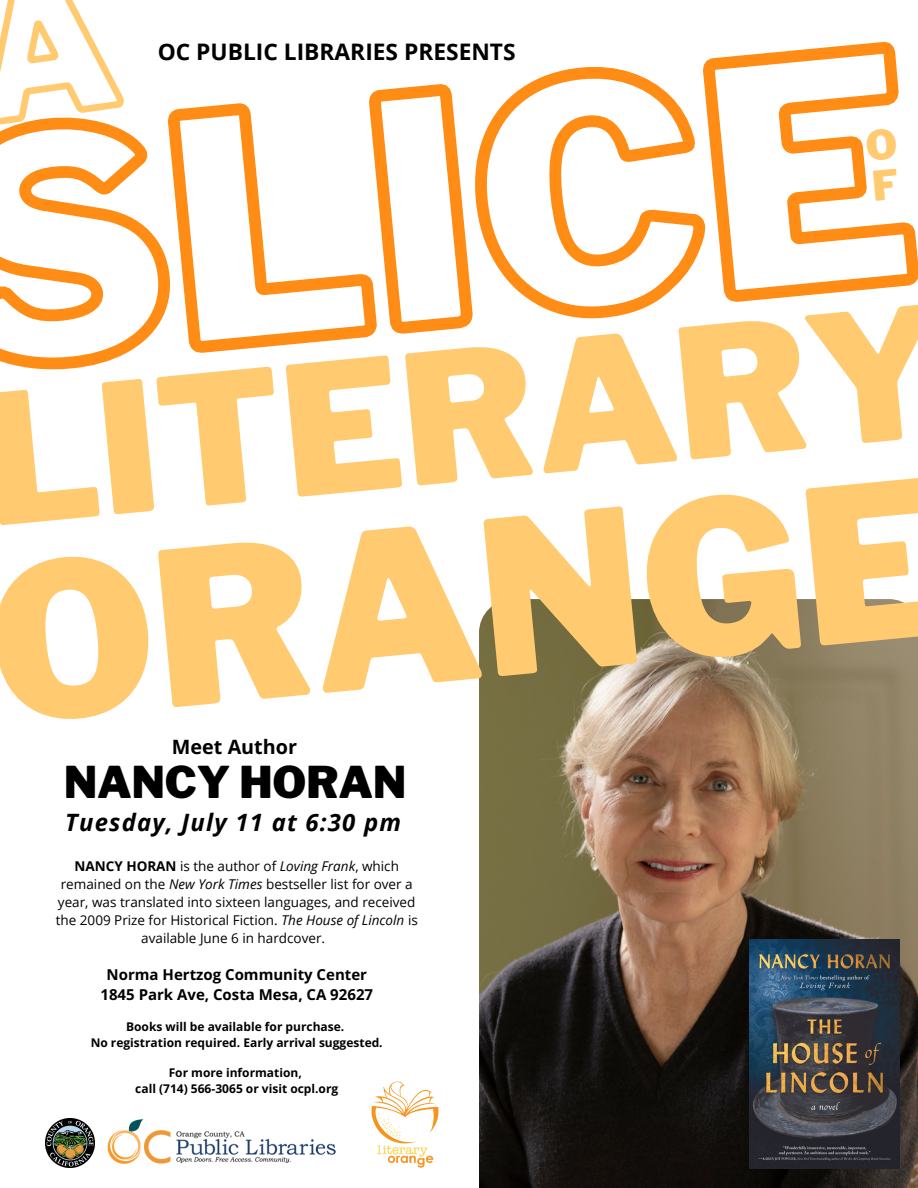
<style>
.page{position:relative;width:918px;height:1188px;background:#fff}
.page>*{position:absolute;margin:0;border:0;box-sizing:border-box;transform-origin:0 0}
.t1{font:900 212.55px "Libre Franklin";color:#ffca70}
.t2{font:900 178.65px "Libre Franklin";color:#ffca70}
.t3{font:900 43.5px "Libre Franklin";color:#000}
.t4{font:italic 700 23.85px "Open Sans";letter-spacing:.05em;color:#000}
.t5{font:700 22.8px "Open Sans";color:#000}
.t6{font:700 19.8px "Open Sans";color:#000}
.t7{font:700 15px "Open Sans";color:#000}
.t8{font:13.5px/18px "Open Sans";color:#000;text-align:center}
.t9{font:700 12px "Open Sans";color:#000}
.s1{font-weight:700}
.s2{font-style:italic}
</style>
<div class="page">
<img style="left:108px;top:1119px;width:228px;height:44px">
<img style="left:46px;top:1119px;width:49px;height:49px">
<img style="left:372px;top:1081px;width:66px;height:87px">
<img style="left:479px;top:599px;width:439px;height:589px">
<img style="left:750px;top:940px;width:149px;height:228px">
<svg style="left:0;top:41px;width:918px;height:329px"></svg>
<svg style="left:0;top:0;width:128px;height:130px"></svg>
<svg style="left:866px;top:127px;width:33px;height:74px"></svg>
<p class="t5" style="left:158px;top:36px;width:359px">OC PUBLIC LIBRARIES PRESENTS</p>
<p class="t2" style="left:-25px;top:352px;width:966px;rotate:-5deg">LITERARY</p>
<p class="t1" style="left:-21px;top:517px;width:960px;rotate:-5deg">ORANGE</p>
<p class="t3" style="left:64px;top:756px;width:344px">NANCY HORAN</p>
<p class="t6" style="left:172px;top:733px;width:127px">Meet Author</p>
<p class="t4" style="left:65px;top:806px;width:337px">Tuesday, July 11 at 6:30 pm</p>
<p class="t8" style="left:56px;top:857px;width:364px"><span class="s1">NANCY HORAN</span> is the author of <span class="s2">Loving Frank</span>, which remained on the <span class="s2">New York Times</span> bestseller list for over a year, was translated into sixteen languages, and received the 2009 Prize for Historical Fiction. <span class="s2">The House of Lincoln</span> is available June 6 in hardcover.</p>
<p class="t7" style="left:107px;top:963px;width:262px">Norma Hertzog Community Center</p>
<p class="t7" style="left:101px;top:984px;width:274px">1845 Park Ave, Costa Mesa, CA 92627</p>
<p class="t9" style="left:126px;top:1018px;width:220px">Books will be available for purchase.</p>
<p class="t9" style="left:91px;top:1034px;width:294px">No registration required. Early arrival suggested.</p>
<p class="t9" style="left:169px;top:1065px;width:135px">For more information,</p>
<p class="t9" style="left:135px;top:1081px;width:204px">call (714) 566-3065 or visit ocpl.org</p>
</div>
